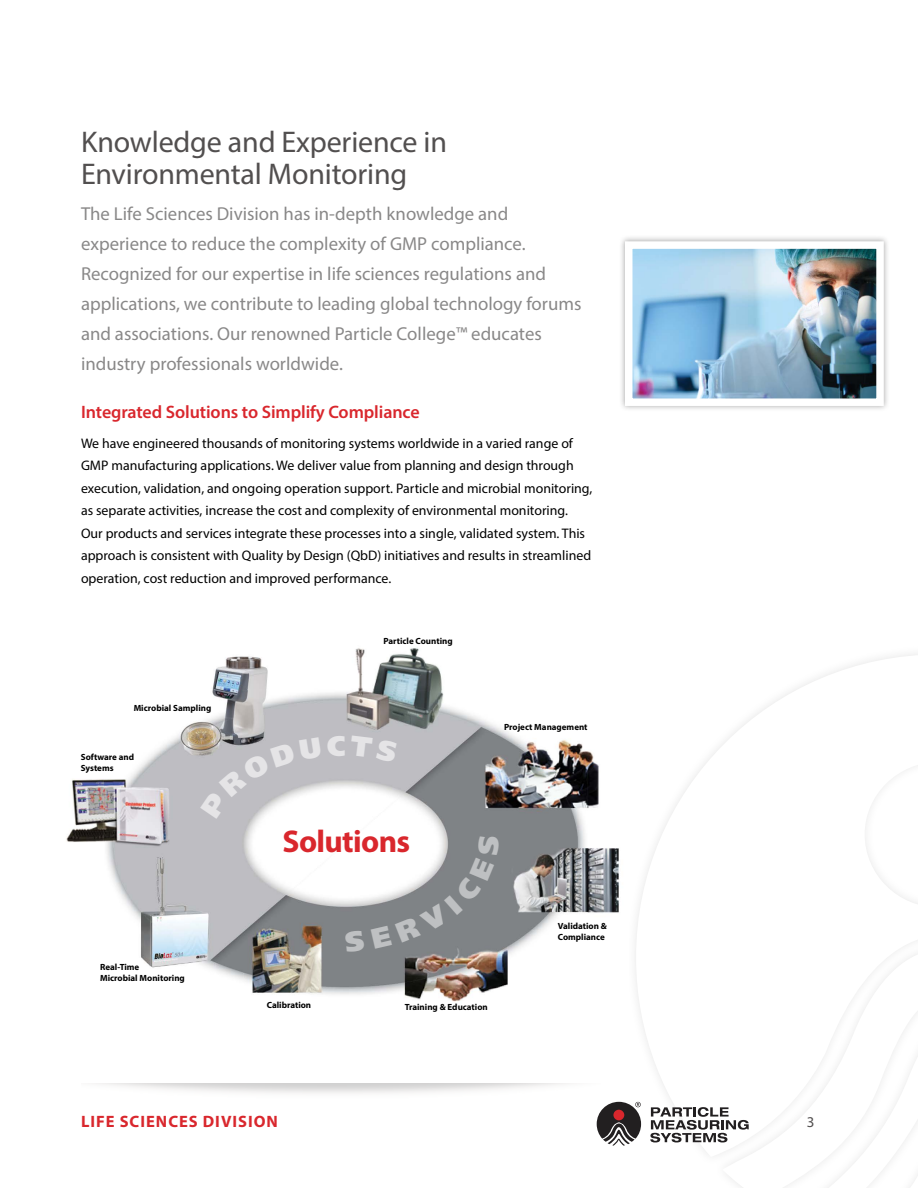
<style>
.page{position:relative;width:918px;height:1188px;background:#fff}
.page>*{position:absolute;margin:0;border:0;box-sizing:border-box;transform-origin:0 0}
.t1{font:700 31.5px "Myriad Pro";letter-spacing:-.02em;color:#d9272d}
.t2{font:30px/31.5px "Myriad Pro";letter-spacing:-.005em;color:#524f4f}
.t3{font:18.75px/30px "Myriad Pro";color:#898888}
.t4{font:600 18px "Myriad Pro";letter-spacing:-.005em;color:#d9272d}
.t5{font:700 16.5px "Myriad Pro";letter-spacing:.06em;color:#d9272d}
.t6{font:15px "Myriad Pro";color:#524f4f}
.t7{font:13.8px/22.5px "Myriad Pro";color:#000}
.t8{font:700 9px/10.8px "Myriad Pro";color:#000}
</style>
<div class="page">
<svg style="left:636px;top:654px;width:282px;height:534px"></svg>
<svg style="left:650px;top:1107px;width:99px;height:35px"></svg>
<svg style="left:597px;top:1102px;width:44px;height:44px"></svg>
<div style="left:613px;top:1110px;width:11px;height:10px;background:#d9272d;border-radius:50%"></div>
<img style="left:66px;top:648px;width:553px;height:354px">
<div style="left:619px;top:235px;width:271px;height:177px;background:#898888;opacity:.75"></div>
<img style="left:634px;top:250px;width:241px;height:147px">
<div style="left:625px;top:241px;width:259px;height:165px;border:8px solid #fff"></div>
<svg style="left:345px;top:930px;width:20px;height:22px"></svg>
<svg style="left:371px;top:835px;width:129px;height:114px"></svg>
<svg style="left:200px;top:736px;width:198px;height:83px"></svg>
<h2 class="t2" style="left:81px;top:126px;width:368px">Knowledge and Experience in<br>Environmental Monitoring</h2>
<p class="t3" style="left:81px;top:199px;width:502px">The Life Sciences Division has in-depth knowledge and experience to reduce the complexity of GMP compliance.<br>Recognized for our expertise in life sciences regulations and applications, we contribute to leading global technology forums and associations. Our renowned Particle College™ educates industry professionals worldwide.</p>
<h3 class="t4" style="left:81px;top:401px;width:340px">Integrated Solutions to Simplify Compliance</h3>
<p class="t7" style="left:81px;top:432px;width:513px">We have engineered thousands of monitoring systems worldwide in a varied range of GMP manufacturing applications. We deliver value from planning and design through execution, validation, and ongoing operation support. Particle and microbial monitoring, as separate activities, increase the cost and complexity of environmental monitoring.<br>Our products and services integrate these processes into a single, validated system. This approach is consistent with Quality by Design (QbD) initiatives and results in streamlined operation, cost reduction and improved performance.</p>
<p class="t8" style="left:134px;top:702px;width:79px">Microbial Sampling</p>
<p class="t8" style="left:81px;top:751px;width:55px">Software and<br>Systems</p>
<p class="t8" style="left:100px;top:961px;width:86px">Real-Time<br>Microbial Monitoring</p>
<p class="t8" style="left:383px;top:635px;width:71px">Particle Counting</p>
<p class="t8" style="left:504px;top:722px;width:85px">Project Management</p>
<h1 class="t1" style="left:282px;top:821px;width:129px">Solutions</h1>
<p class="t8" style="left:267px;top:1000px;width:46px">Calibration</p>
<p class="t8" style="left:405px;top:1002px;width:85px">Training &amp; Education</p>
<p class="t8" style="left:558px;top:921px;width:51px">Validation &amp;<br>Compliance</p>
<p class="t5" style="left:81px;top:1111px;width:198px">LIFE SCIENCES DIVISION</p>
<p class="t6" style="left:807px;top:1113px;width:9px">3</p>
</div>
